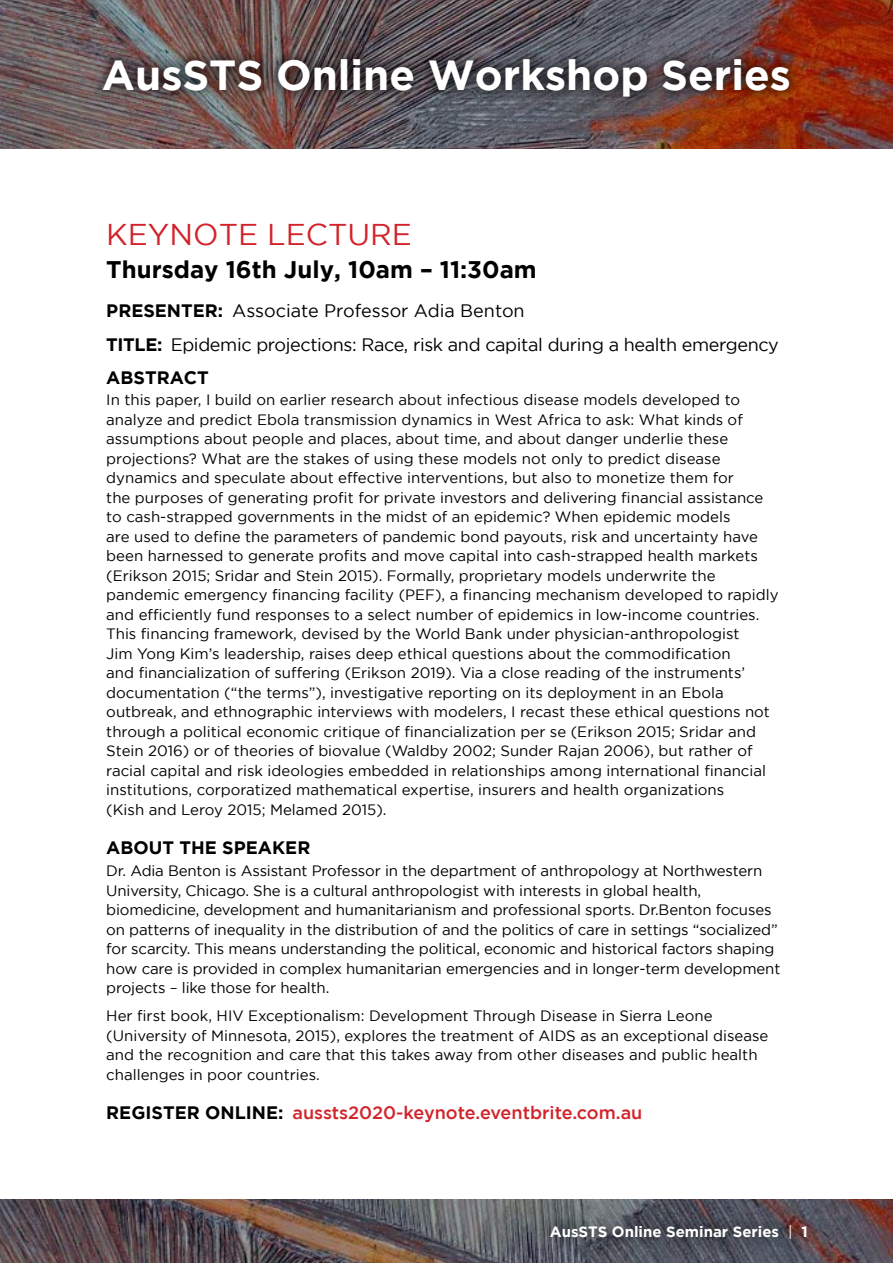
<style>
.page{position:relative;width:893px;height:1263px;background:#fff}
.page>*{position:absolute;margin:0;border:0;box-sizing:border-box;transform-origin:0 0}
.t1{font:700 42px "Gotham";color:#fff}
.t2{font:30px "Gotham";color:#d2232a}
.t3{font:700 24px "Gotham";color:#000}
.t4{font:18px/33.2px "Gotham";letter-spacing:-.02em;color:#000}
.t5{font:500 18px "Gotham";color:#d2232a}
.t6{font:700 18px "Gotham";color:#000}
.t7{font:15px/19.5px "Gotham";color:#000}
.t8{font:700 15px "Gotham";color:#fff}
.s1{font-weight:700}
.s2{font-weight:700;color:#000}
.s3{font-weight:400}
</style>
<div class="page">
<img style="left:0;top:1199px;width:893px;height:64px">
<div style="left:538px;top:1211px;width:282px;height:39px;background:#000;opacity:.75"></div>
<img style="left:0;top:0;width:893px;height:149px">
<div style="left:91px;top:46px;width:711px;height:64px;background:#000;opacity:.75"></div>
<h1 class="t1" style="left:102px;top:51px;width:690px">AusSTS Online Workshop Series</h1>
<h2 class="t2" style="left:106px;top:218px;width:307px">KEYNOTE LECTURE</h2>
<h3 class="t3" style="left:106px;top:256px;width:432px">Thursday 16th July, 10am – 11:30am</h3>
<p class="t4" style="left:106px;top:294px;width:674px"><span class="s1">PRESENTER:</span> Associate Professor Adia Benton<br><span class="s1">TITLE:</span> Epidemic projections: Race, risk and capital during a health emergency<br><span class="s1">ABSTRACT</span></p>
<p class="t7" style="left:106px;top:390px;width:674px">In this paper, I build on earlier research about infectious disease models developed to analyze and predict Ebola transmission dynamics in West Africa to ask: What kinds of assumptions about people and places, about time, and about danger underlie these projections? What are the stakes of using these models not only to predict disease dynamics and speculate about effective interventions, but also to monetize them for<br>the purposes of generating profit for private investors and delivering financial assistance to cash-strapped governments in the midst of an epidemic? When epidemic models<br>are used to define the parameters of pandemic bond payouts, risk and uncertainty have been harnessed to generate profits and move capital into cash-strapped health markets (Erikson 2015; Sridar and Stein 2015). Formally, proprietary models underwrite the pandemic emergency financing facility (PEF), a financing mechanism developed to rapidly and efficiently fund responses to a select number of epidemics in low-income countries.<br>This financing framework, devised by the World Bank under physician-anthropologist<br>Jim Yong Kim’s leadership, raises deep ethical questions about the commodification<br>and financialization of suffering (Erikson 2019). Via a close reading of the instruments’ documentation (“the terms”), investigative reporting on its deployment in an Ebola outbreak, and ethnographic interviews with modelers, I recast these ethical questions not through a political economic critique of financialization per se (Erikson 2015; Sridar and Stein 2016) or of theories of biovalue (Waldby 2002; Sunder Rajan 2006), but rather of racial capital and risk ideologies embedded in relationships among international financial institutions, corporatized mathematical expertise, insurers and health organizations<br>(Kish and Leroy 2015; Melamed 2015).</p>
<p class="t6" style="left:106px;top:838px;width:206px">ABOUT THE SPEAKER</p>
<p class="t7" style="left:106px;top:861px;width:676px">Dr. Adia Benton is Assistant Professor in the department of anthropology at Northwestern University, Chicago. She is a cultural anthropologist with interests in global health, biomedicine, development and humanitarianism and professional sports. Dr.Benton focuses on patterns of inequality in the distribution of and the politics of care in settings “socialized” for scarcity. This means understanding the political, economic and historical factors shaping how care is provided in complex humanitarian emergencies and in longer-term development projects – like those for health.</p>
<p class="t7" style="left:106px;top:1006px;width:664px">Her first book, HIV Exceptionalism: Development Through Disease in Sierra Leone (University of Minnesota, 2015), explores the treatment of AIDS as an exceptional disease and the recognition and care that this takes away from other diseases and public health challenges in poor countries.</p>
<p class="t5" style="left:106px;top:1102px;width:538px"><span class="s2">REGISTER ONLINE:</span> aussts2020-keynote.eventbrite.com.au</p>
<p class="t8" style="left:550px;top:1222px;width:260px">AusSTS Online Seminar Series <span class="s3">|</span> 1</p>
</div>
